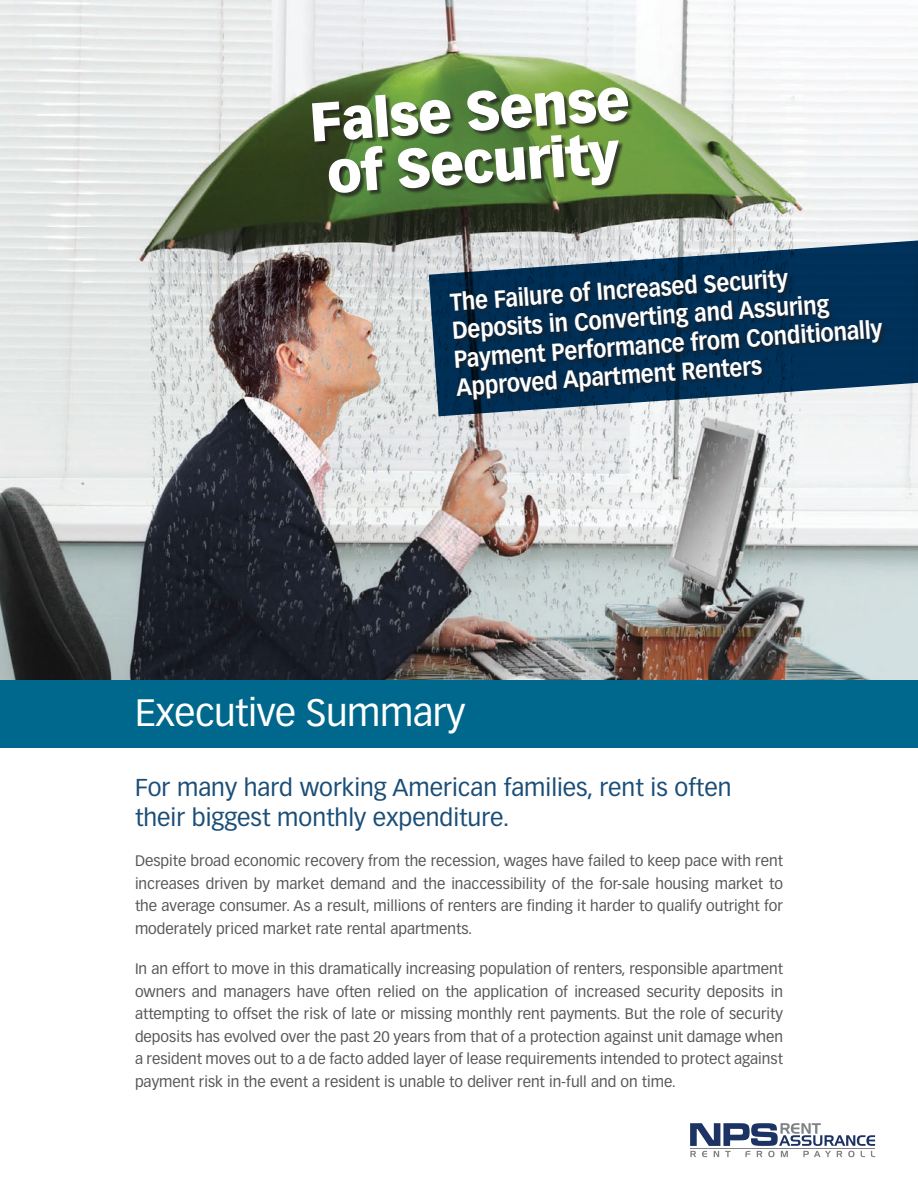
<style>
.page{position:relative;width:918px;height:1188px;background:#fff}
.page>*{position:absolute;margin:0;border:0;box-sizing:border-box;transform-origin:0 0}
.t1{font:900 53.85px/52.5px "Vectora LH";color:#fff}
.t2{font:37.5px "Vectora LH";letter-spacing:-.01em;color:#fff}
.t3{font:700 24px/28.5px "Vectora LH";color:#fff;scale:.9 1}
.t4{font:24px/30px "Vectora LH";color:#1b4e77}
.t5{font:15px/22.5px "Vectora LH";color:#57585a;text-align:justify}
</style>
<div class="page">
<img style="left:0;top:0;width:918px;height:680px">
<div style="left:0;top:680px;width:918px;height:67px;background:#00688c"></div>
<svg style="left:690px;top:1123px;width:185px;height:34px"></svg>
<svg style="left:429px;top:237px;width:489px;height:179px;background:#7d93a4"></svg>
<div style="left:449px;top:269px;width:439px;height:136px;background:#231f20;opacity:.75"></div>
<div style="left:313px;top:88px;width:321px;height:111px;background:#231f20;opacity:.75"></div>
<h1 class="t1" style="left:308px;top:96px;width:322px;rotate:-4deg">False Sense of Security</h1>
<h3 class="t3" style="left:449px;top:288px;width:479px;rotate:-4deg">The Failure of Increased Security Deposits in Converting and Assuring Payment Performance from Conditionally Approved Apartment Renters</h3>
<h2 class="t2" style="left:135px;top:690px;width:332px">Executive Summary</h2>
<h3 class="t4" style="left:135px;top:773px;width:598px">For many hard working American families, rent is often their biggest monthly expenditure.</h3>
<p class="t5" style="left:135px;top:850px;width:650px">Despite broad economic recovery from the recession, wages have failed to keep pace with rent increases driven by market demand and the inaccessibility of the for-sale housing market to the average consumer. As a result, millions of renters are finding it harder to qualify outright for moderately priced market rate rental apartments.</p>
<p class="t5" style="left:135px;top:958px;width:650px">In an effort to move in this dramatically increasing population of renters, responsible apartment owners and managers have often relied on the application of increased security deposits in attempting to offset the risk of late or missing monthly rent payments. But the role of security deposits has evolved over the past 20 years from that of a protection against unit damage when a resident moves out to a de facto added layer of lease requirements intended to protect against payment risk in the event a resident is unable to deliver rent in-full and on time.</p>
</div>
